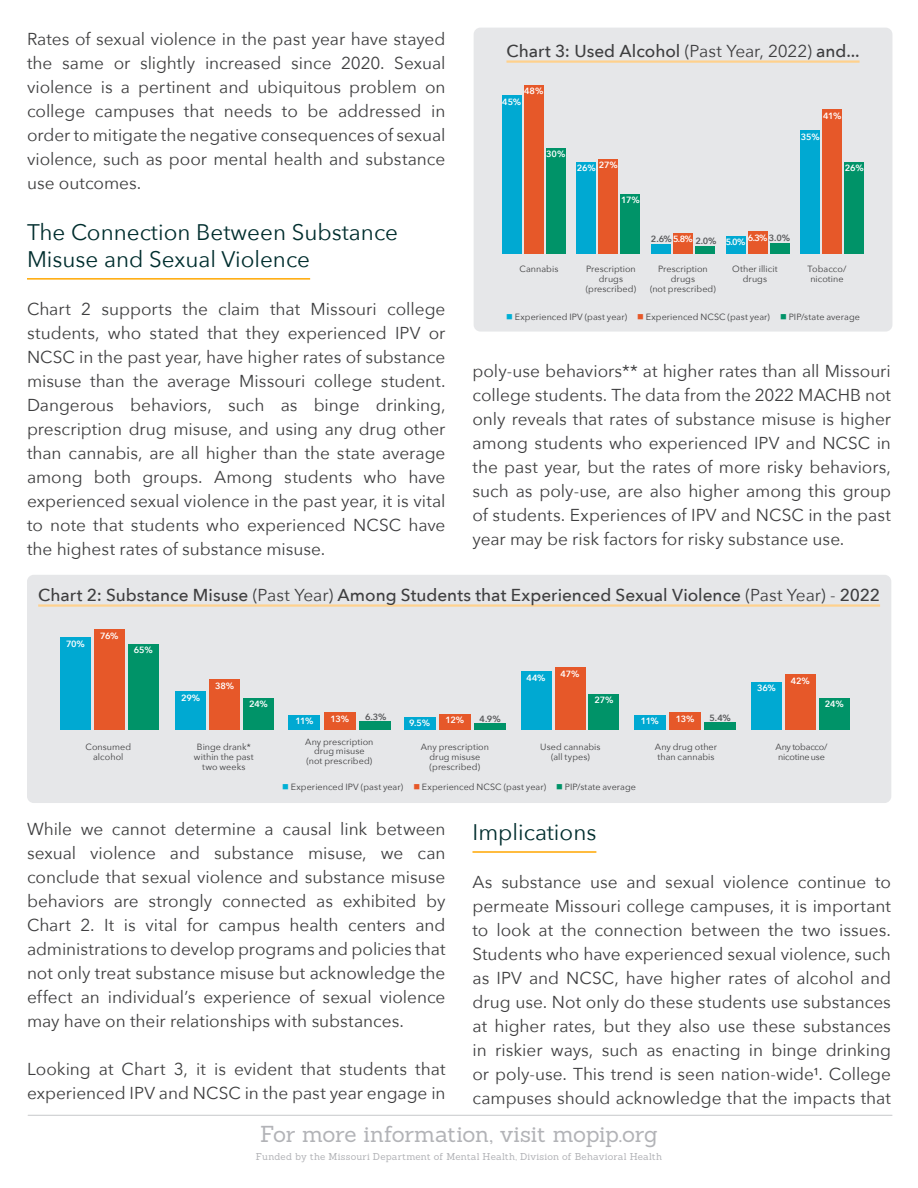
<style>
.page{position:relative;width:918px;height:1188px;background:#fff}
.page>*{position:absolute;margin:0;border:0;box-sizing:border-box;transform-origin:0 0}
.t1{font:22.5px/27px "Avenir Next";color:#002e2e}
.t2{font:22.5px "Sanchez";letter-spacing:-.015em;color:#b2b3b7}
.t3{font:17.25px/24px "Avenir Next";color:#3e3e3f;text-align:justify}
.t4{font:500 17.25px "Avenir Next";color:#3e3e3f}
.t5{font:9.75px "Sanchez";letter-spacing:.02em;color:#b2b3b7}
.t6{font:9px/9.9px "Avenir Next";letter-spacing:.005em;color:#3e3e3f;text-align:center}
.t7{font:600 9px "Avenir Next";letter-spacing:-.02em;color:#fff}
.t8{font:600 9px "Avenir Next";color:#57585a}
.t9{font:9px/9.9px "Avenir Next";letter-spacing:-.025em;color:#3e3e3f}
.s1{font-weight:400}
.s2{color:#57585a}
.s3{color:#fff}
.s4{color:#00b0d5}
.s5{color:#e65829}
.s6{color:#009368}
</style>
<div class="page">
<hr style="left:28px;top:1115px;width:864px;height:1px;background:#c7c8ca">
<hr style="left:27px;top:278px;width:283px;height:2px;background:#ffa700">
<hr style="left:472px;top:851px;width:124px;height:2px;background:#ffa700">
<div style="left:27px;top:575px;width:864px;height:228px;background:#e6e7e9;border-radius:7px"></div>
<hr style="left:38px;top:604px;width:842px;height:3px;background:#ffd18d">
<div style="left:819px;top:698px;width:31px;height:32px;background:#009368"></div>
<div style="left:785px;top:675px;width:31px;height:55px;background:#e65829"></div>
<div style="left:751px;top:682px;width:31px;height:48px;background:#00a9d2"></div>
<div style="left:705px;top:723px;width:31px;height:7px;background:#009368"></div>
<div style="left:669px;top:713px;width:32px;height:17px;background:#e65829"></div>
<div style="left:634px;top:715px;width:32px;height:15px;background:#00a9d2"></div>
<div style="left:589px;top:694px;width:30px;height:36px;background:#009368"></div>
<div style="left:555px;top:668px;width:30px;height:62px;background:#e65829"></div>
<div style="left:521px;top:672px;width:30px;height:58px;background:#00a9d2"></div>
<div style="left:474px;top:723px;width:32px;height:7px;background:#009368"></div>
<div style="left:439px;top:714px;width:32px;height:16px;background:#e65829"></div>
<div style="left:404px;top:717px;width:32px;height:13px;background:#00a9d2"></div>
<div style="left:359px;top:722px;width:32px;height:8px;background:#009368"></div>
<div style="left:324px;top:713px;width:32px;height:17px;background:#e65829"></div>
<div style="left:289px;top:715px;width:31px;height:15px;background:#00a9d2"></div>
<div style="left:243px;top:698px;width:31px;height:32px;background:#009368"></div>
<div style="left:209px;top:680px;width:31px;height:50px;background:#e65829"></div>
<div style="left:175px;top:692px;width:31px;height:38px;background:#00a9d2"></div>
<div style="left:128px;top:644px;width:31px;height:86px;background:#009368"></div>
<div style="left:94px;top:630px;width:31px;height:100px;background:#e65829"></div>
<div style="left:60px;top:638px;width:31px;height:92px;background:#00a9d2"></div>
<div style="left:474px;top:28px;width:418px;height:304px;background:#e6e7e9;border-radius:7px"></div>
<hr style="left:506px;top:60px;width:354px;height:3px;background:#ffd18d">
<div style="left:844px;top:162px;width:20px;height:92px;background:#009368"></div>
<div style="left:822px;top:110px;width:20px;height:144px;background:#e65829"></div>
<div style="left:800px;top:131px;width:20px;height:123px;background:#00a9d2"></div>
<div style="left:770px;top:243px;width:20px;height:11px;background:#009368"></div>
<div style="left:748px;top:232px;width:20px;height:22px;background:#e65829"></div>
<div style="left:726px;top:236px;width:20px;height:18px;background:#00a9d2"></div>
<div style="left:695px;top:247px;width:20px;height:7px;background:#009368"></div>
<div style="left:673px;top:233px;width:20px;height:21px;background:#e65829"></div>
<div style="left:651px;top:245px;width:20px;height:9px;background:#00a9d2"></div>
<div style="left:621px;top:194px;width:19px;height:60px;background:#009368"></div>
<div style="left:598px;top:159px;width:20px;height:95px;background:#e65829"></div>
<div style="left:576px;top:162px;width:20px;height:92px;background:#00a9d2"></div>
<div style="left:546px;top:148px;width:20px;height:106px;background:#009368"></div>
<div style="left:524px;top:85px;width:20px;height:169px;background:#e65829"></div>
<div style="left:502px;top:96px;width:20px;height:158px;background:#00a9d2"></div>
<p class="t3" style="left:27px;top:26px;width:420px">Rates of sexual violence in the past year have stayed the same or slightly increased since 2020. Sexual violence is a pertinent and ubiquitous problem on college campuses that needs to be addressed in order to mitigate the negative consequences of sexual violence, such as poor mental health and substance use outcomes.</p>
<p class="t1" style="left:27px;top:218px;width:373px">The Connection Between Substance<br>Misuse and Sexual Violence</p>
<p class="t3" style="left:27px;top:296px;width:420px">Chart 2 supports the claim that Missouri college students, who stated that they experienced IPV or NCSC in the past year, have higher rates of substance misuse than the average Missouri college student.<br>Dangerous behaviors, such as binge drinking, prescription drug misuse, and using any drug other than cannabis, are all higher than the state average among both groups. Among students who have experienced sexual violence in the past year, it is vital to note that students who experienced NCSC have the highest rates of substance misuse.</p>
<p class="t4" style="left:506px;top:36px;width:355px">Chart 3: Used Alcohol <span class="s1">(Past Year, 2022)</span> and...</p>
<p class="t7" style="left:524px;top:83px;width:21px">48%</p>
<p class="t7" style="left:502px;top:94px;width:21px">45%</p>
<p class="t7" style="left:546px;top:146px;width:21px">30%</p>
<p class="t6" style="left:519px;top:264px;width:40px">Cannabis</p>
<p class="t7" style="left:599px;top:157px;width:21px">27%</p>
<p class="t7" style="left:577px;top:161px;width:20px">26%</p>
<p class="t7" style="left:621px;top:192px;width:20px">17%</p>
<p class="t7" style="left:823px;top:108px;width:20px">41%</p>
<p class="t7" style="left:801px;top:129px;width:20px">35%</p>
<p class="t7" style="left:845px;top:161px;width:20px">26%</p>
<p class="t6" style="left:586px;top:264px;width:51px">Prescription drugs</p>
<p class="t6" style="left:586px;top:283px;width:52px">(prescribed)</p>
<p class="t7" style="left:748px;top:230px;width:44px">6.3% <span class="s2">3.0%</span></p>
<p class="t8" style="left:651px;top:231px;width:43px">2.6% <span class="s3">5.8%</span></p>
<p class="t7" style="left:726px;top:234px;width:21px">5.0%</p>
<p class="t8" style="left:695px;top:233px;width:23px">2.0%</p>
<p class="t6" style="left:658px;top:264px;width:51px">Prescription drugs</p>
<p class="t6" style="left:650px;top:283px;width:67px">(not prescribed)</p>
<p class="t6" style="left:732px;top:264px;width:47px">Other illicit drugs</p>
<p class="t6" style="left:808px;top:264px;width:40px">Tobacco/</p>
<p class="t6" style="left:810px;top:273px;width:35px">nicotine</p>
<p class="t6" style="left:506px;top:311px;width:355px"><span class="s4">■</span> Experienced IPV (past year) <span class="s5">■</span> Experienced NCSC (past year) <span class="s6">■</span> PIP/state average</p>
<p class="t3" style="left:472px;top:358px;width:420px">poly-use behaviors** at higher rates than all Missouri college students. The data from the 2022 MACHB not only reveals that rates of substance misuse is higher among students who experienced IPV and NCSC in the past year, but the rates of more risky behaviors, such as poly-use, are also higher among this group of students. Experiences of IPV and NCSC in the past year may be risk factors for risky substance use.</p>
<p class="t4" style="left:38px;top:580px;width:843px">Chart 2: Substance Misuse <span class="s1">(Past Year)</span> Among Students that Experienced Sexual Violence <span class="s1">(Past Year) -</span> 2022</p>
<p class="t7" style="left:66px;top:636px;width:20px">70%</p>
<p class="t7" style="left:100px;top:628px;width:20px">76%</p>
<p class="t7" style="left:134px;top:642px;width:21px">65%</p>
<p class="t6" style="left:86px;top:741px;width:47px">Consumed alcohol</p>
<p class="t7" style="left:181px;top:690px;width:21px">29%</p>
<p class="t7" style="left:215px;top:678px;width:21px">38%</p>
<p class="t7" style="left:249px;top:696px;width:20px">24%</p>
<p class="t7" style="left:296px;top:714px;width:19px">11%</p>
<p class="t7" style="left:330px;top:711px;width:20px">13%</p>
<p class="t7" style="left:527px;top:670px;width:21px">44%</p>
<p class="t7" style="left:561px;top:666px;width:20px">47%</p>
<p class="t7" style="left:594px;top:692px;width:21px">27%</p>
<p class="t8" style="left:365px;top:709px;width:23px">6.3%</p>
<p class="t8" style="left:480px;top:711px;width:23px">4.9%</p>
<p class="t8" style="left:710px;top:710px;width:23px">5.4%</p>
<p class="t7" style="left:641px;top:714px;width:19px">11%</p>
<p class="t7" style="left:676px;top:711px;width:20px">13%</p>
<p class="t7" style="left:409px;top:716px;width:23px">9.5%</p>
<p class="t7" style="left:446px;top:712px;width:20px">12%</p>
<p class="t7" style="left:757px;top:681px;width:20px">36%</p>
<p class="t7" style="left:791px;top:673px;width:21px">42%</p>
<p class="t7" style="left:825px;top:696px;width:20px">24%</p>
<p class="t6" style="left:194px;top:741px;width:61px">Binge drank* within the past two weeks</p>
<p class="t6" style="left:305px;top:736px;width:70px">Any prescription drug misuse</p>
<p class="t6" style="left:306px;top:756px;width:67px">(not prescribed)</p>
<p class="t6" style="left:421px;top:741px;width:70px">Any prescription drug misuse</p>
<p class="t6" style="left:430px;top:761px;width:52px">(prescribed)</p>
<p class="t6" style="left:540px;top:741px;width:62px">Used cannabis (all types)</p>
<p class="t6" style="left:282px;top:782px;width:355px"><span class="s4">■</span> Experienced IPV (past year) <span class="s5">■</span> Experienced NCSC (past year) <span class="s6">■</span> PIP/state average</p>
<p class="t6" style="left:655px;top:741px;width:64px;text-align:left">Any drug other than cannabis</p>
<p class="t9" style="left:776px;top:741px;width:53px">Any tobacco/ nicotine use</p>
<p class="t3" style="left:27px;top:816px;width:420px">While we cannot determine a causal link between sexual violence and substance misuse, we can conclude that sexual violence and substance misuse behaviors are strongly connected as exhibited by Chart 2. It is vital for campus health centers and administrations to develop programs and policies that not only treat substance misuse but acknowledge the effect an individual’s experience of sexual violence may have on their relationships with substances.</p>
<p class="t3" style="left:27px;top:1056px;width:420px">Looking at Chart 3, it is evident that students that experienced IPV and NCSC in the past year engage in</p>
<p class="t1" style="left:472px;top:818px;width:125px">Implications</p>
<p class="t3" style="left:472px;top:869px;width:420px">As substance use and sexual violence continue to permeate Missouri college campuses, it is important to look at the connection between the two issues.<br>Students who have experienced sexual violence, such as IPV and NCSC, have higher rates of alcohol and drug use. Not only do these students use substances at higher rates, but they also use these substances in riskier ways, such as enacting in binge drinking or poly-use. This trend is seen nation-wide¹. College campuses should acknowledge that the impacts that</p>
<h1 class="t2" style="left:260px;top:1120px;width:399px">For more information, visit mopip.org</h1>
<p class="t5" style="left:256px;top:1150px;width:408px">Funded by the Missouri Department of Mental Health, Division of Behavioral Health</p>
</div>
